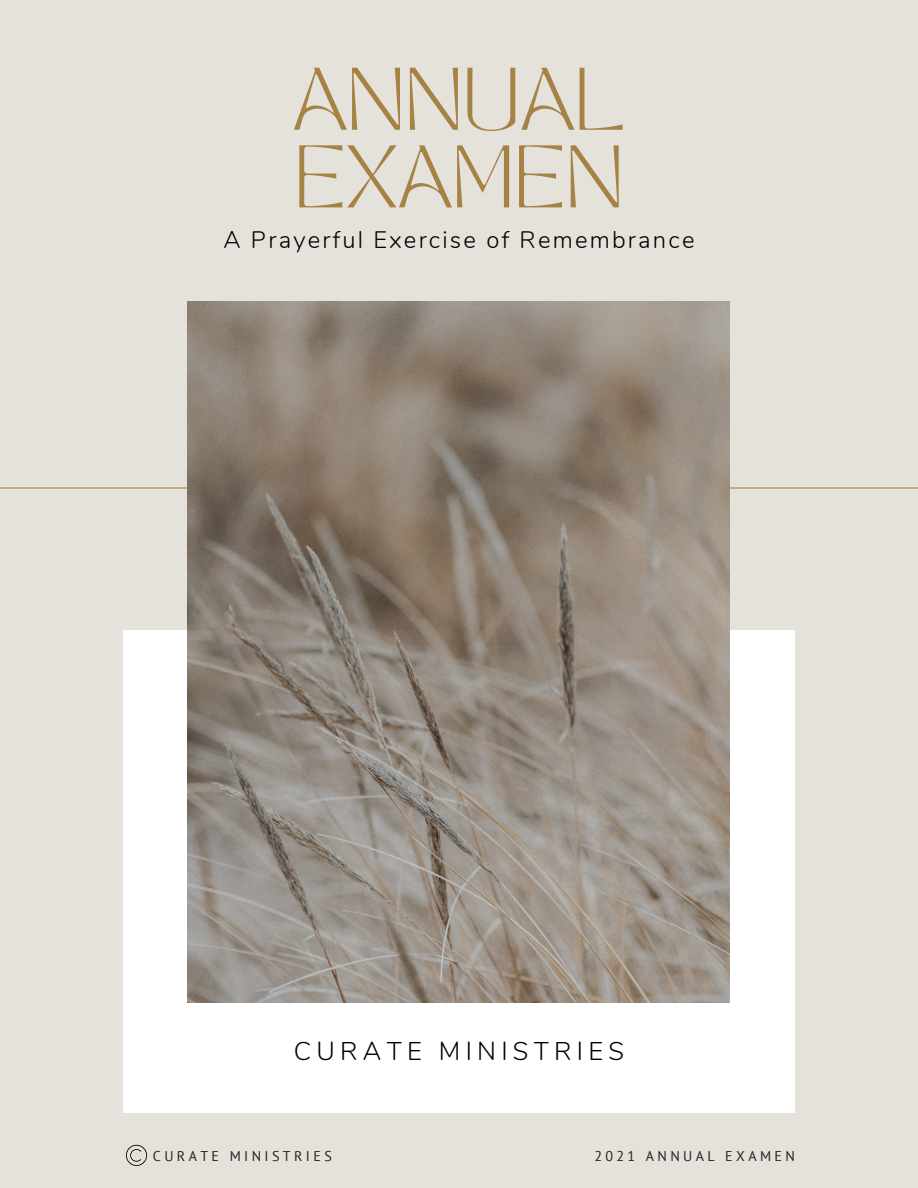
<style>
.page{position:relative;width:918px;height:1188px;background:#e4e2da}
.page>*{position:absolute;margin:0;border:0;box-sizing:border-box;transform-origin:0 0}
.t1{font:62.1px/77.7px "TAN MON CHERI Regular";color:#a68245}
.t2{font:300 25.65px "Nunito";letter-spacing:.205em;color:#000}
.t3{font:300 23.85px "Nunito";letter-spacing:.095em;color:#000}
.t4{font:14.1px "PT Sans";letter-spacing:.24em;color:#222}
</style>
<div class="page">
<div style="left:123px;top:630px;width:672px;height:483px;background:#fff"></div>
<hr style="left:0;top:487px;width:918px;height:2px;background:#a68245">
<img style="left:188px;top:302px;width:542px;height:700px">
<svg style="left:126px;top:1145px;width:21px;height:21px"></svg>
<h1 class="t1" style="left:293px;top:71px;width:334px">ANNUAL<br>EXAMEN</h1>
<h3 class="t3" style="left:223px;top:223px;width:473px">A Prayerful Exercise of Remembrance</h3>
<h2 class="t2" style="left:294px;top:1034px;width:332px">CURATE MINISTRIES</h2>
<p class="t4" style="left:153px;top:1146px;width:180px">CURATE MINISTRIES</p>
<p class="t4" style="left:594px;top:1146px;width:202px">2021 ANNUAL EXAMEN</p>
</div>
